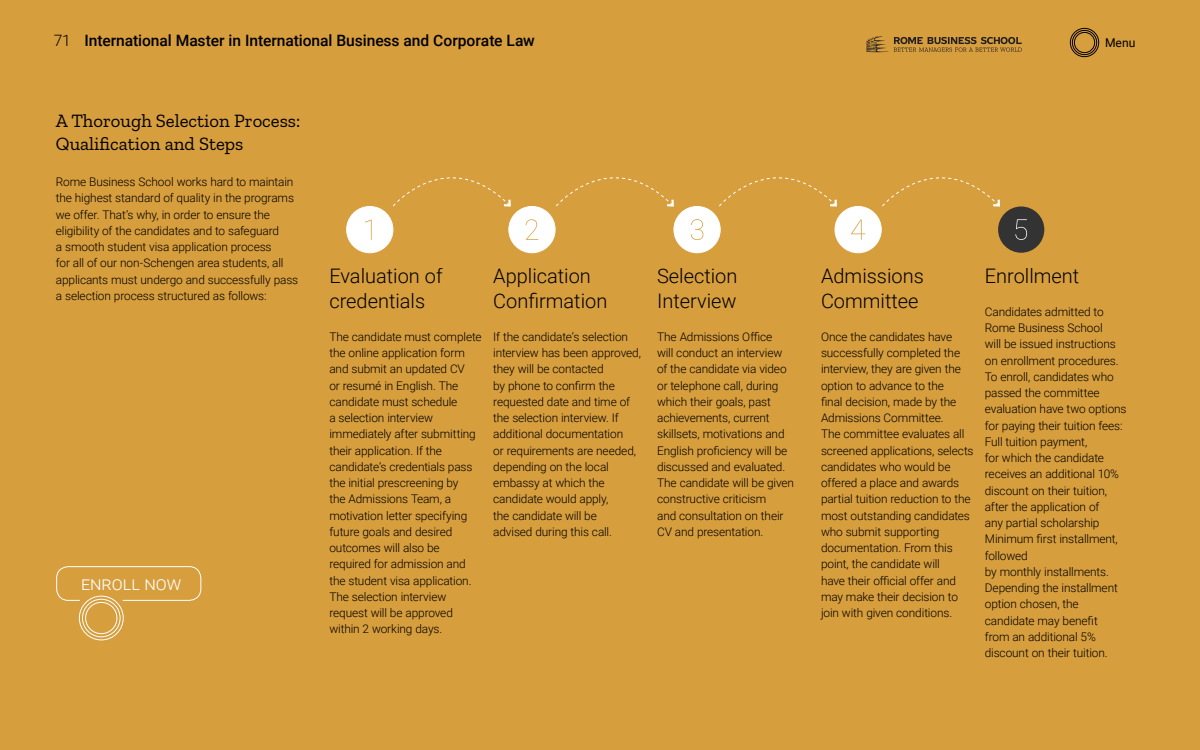
<style>
.page{position:relative;width:1200px;height:750px;background:#d79e3e}
.page>*{position:absolute;margin:0;border:0;box-sizing:border-box;transform-origin:0 0}
.t1{font:300 20px/25px "Roboto";color:#000}
.t2{font:300 18.81px "Roboto";color:#fff}
.Destacado_1_Zilla_Ne{font:18.75px/22.5px "Zilla Slab";color:#000}
.t3{font:500 15.62px "Roboto";letter-spacing:-.005em;color:#000}
.t4{font:12.12px "Roboto";color:#000}
.Texto_Descripciones{font:300 11.88px/16.2px "Roboto";letter-spacing:-.01em;color:#000}
.s1{font-weight:300}
</style>
<div class="page">
<div style="left:1070px;top:28px;width:29px;height:29px;border:1px solid #000;border-radius:50%"></div>
<div style="left:1072px;top:30px;width:25px;height:25px;border:1px solid #000;border-radius:50%"></div>
<div style="left:1074px;top:32px;width:21px;height:21px;border:1px solid #000;border-radius:50%"></div>
<svg style="left:866px;top:36px;width:156px;height:16px"></svg>
<svg style="left:393px;top:177px;width:118px;height:30px"></svg>
<svg style="left:556px;top:177px;width:118px;height:30px"></svg>
<svg style="left:719px;top:177px;width:118px;height:30px"></svg>
<svg style="left:882px;top:177px;width:118px;height:30px"></svg>
<div style="left:998px;top:206px;width:46px;height:47px;background:#333;border-radius:50%"></div>
<svg style="left:1015px;top:219px;width:12px;height:21px"></svg>
<div style="left:835px;top:206px;width:46px;height:47px;background:#fff;border-radius:50%"></div>
<div style="left:835px;top:206px;width:47px;height:47px;border:1px solid #fff;border-radius:50%"></div>
<svg style="left:851px;top:219px;width:14px;height:21px"></svg>
<div style="left:674px;top:206px;width:46px;height:47px;background:#fff;border-radius:50%"></div>
<div style="left:674px;top:206px;width:46px;height:47px;border:1px solid #fff;border-radius:50%"></div>
<svg style="left:691px;top:219px;width:12px;height:21px"></svg>
<div style="left:509px;top:206px;width:46px;height:47px;background:#fff;border-radius:50%"></div>
<div style="left:509px;top:206px;width:46px;height:47px;border:1px solid #fff;border-radius:50%"></div>
<svg style="left:526px;top:219px;width:12px;height:21px"></svg>
<div style="left:347px;top:206px;width:46px;height:47px;background:#fff;border-radius:50%"></div>
<div style="left:346px;top:206px;width:47px;height:47px;border:1px solid #fff;border-radius:50%"></div>
<svg style="left:365px;top:219px;width:7px;height:21px"></svg>
<div style="left:56px;top:566px;width:145px;height:35px;border:1px solid #fff;border-radius:12px"></div>
<div style="left:79px;top:596px;width:45px;height:44px;border:1px solid #fff;border-radius:50%"></div>
<div style="left:82px;top:599px;width:38px;height:38px;border:1px solid #fff;border-radius:50%"></div>
<div style="left:85px;top:602px;width:32px;height:32px;border:1px solid #fff;border-radius:50%"></div>
<h3 class="t3" style="left:54px;top:30px;width:483px"><span class="s1">71</span> International Master in International Business and Corporate Law</h3>
<p class="t4" style="left:1105px;top:34px;width:32px">Menu</p>
<p class="Destacado_1_Zilla_Ne" style="left:56px;top:110px;width:246px">A Thorough Selection Process:<br>Qualification and Steps</p>
<p class="Texto_Descripciones" style="left:56px;top:173px;width:244px">Rome Business School works hard to maintain the highest standard of quality in the programs we offer. That’s why, in order to ensure the eligibility of the candidates and to safeguard<br>a smooth student visa application process<br>for all of our non-Schengen area students, all applicants must undergo and successfully pass a selection process structured as follows:</p>
<p class="t2" style="left:81px;top:570px;width:102px">enroll now</p>
<h1 class="t1" style="left:329px;top:263px;width:115px">Evaluation of credentials</h1>
<p class="Texto_Descripciones" style="left:329px;top:328px;width:154px">The candidate must complete the online application form and submit an updated CV<br>or resumé in English. The candidate must schedule<br>a selection interview immediately after submitting their application. If the candidate’s credentials pass the initial prescreening by<br>the Admissions Team, a motivation letter specifying future goals and desired outcomes will also be required for admission and the student visa application.<br>The selection interview request will be approved within 2 working days.</p>
<h1 class="t1" style="left:493px;top:263px;width:116px">Application<br>Confirmation</h1>
<p class="Texto_Descripciones" style="left:493px;top:328px;width:149px">If the candidate’s selection interview has been approved, they will be contacted<br>by phone to confirm the requested date and time of the selection interview. If additional documentation<br>or requirements are needed, depending on the local embassy at which the candidate would apply,<br>the candidate will be<br>advised during this call.</p>
<h1 class="t1" style="left:657px;top:263px;width:82px">Selection<br>Interview</h1>
<p class="Texto_Descripciones" style="left:657px;top:328px;width:138px">The Admissions Office<br>will conduct an interview of the candidate via video or telephone call, during which their goals, past achievements, current skillsets, motivations and<br>English proficiency will be discussed and evaluated.<br>The candidate will be given constructive criticism<br>and consultation on their<br>CV and presentation.</p>
<h1 class="t1" style="left:821px;top:263px;width:104px">Admissions<br>Committee</h1>
<p class="Texto_Descripciones" style="left:821px;top:328px;width:154px">Once the candidates have successfully completed the interview, they are given the option to advance to the<br>final decision, made by the<br>Admissions Committee.<br>The committee evaluates all screened applications, selects candidates who would be offered a place and awards partial tuition reduction to the most outstanding candidates who submit supporting documentation. From this point, the candidate will<br>have their official offer and may make their decision to join with given conditions.</p>
<h1 class="t1" style="left:985px;top:263px;width:96px">Enrollment</h1>
<p class="Texto_Descripciones" style="left:985px;top:303px;width:143px">Candidates admitted to<br>Rome Business School<br>will be issued instructions on enrollment procedures.<br>To enroll, candidates who passed the committee evaluation have two options for paying their tuition fees:<br>Full tuition payment,<br>for which the candidate receives an additional 10% discount on their tuition, after the application of<br>any partial scholarship<br>Minimum first installment, followed<br>by monthly installments.<br>Depending the installment option chosen, the candidate may benefit<br>from an additional 5% discount on their tuition.</p>
</div>
